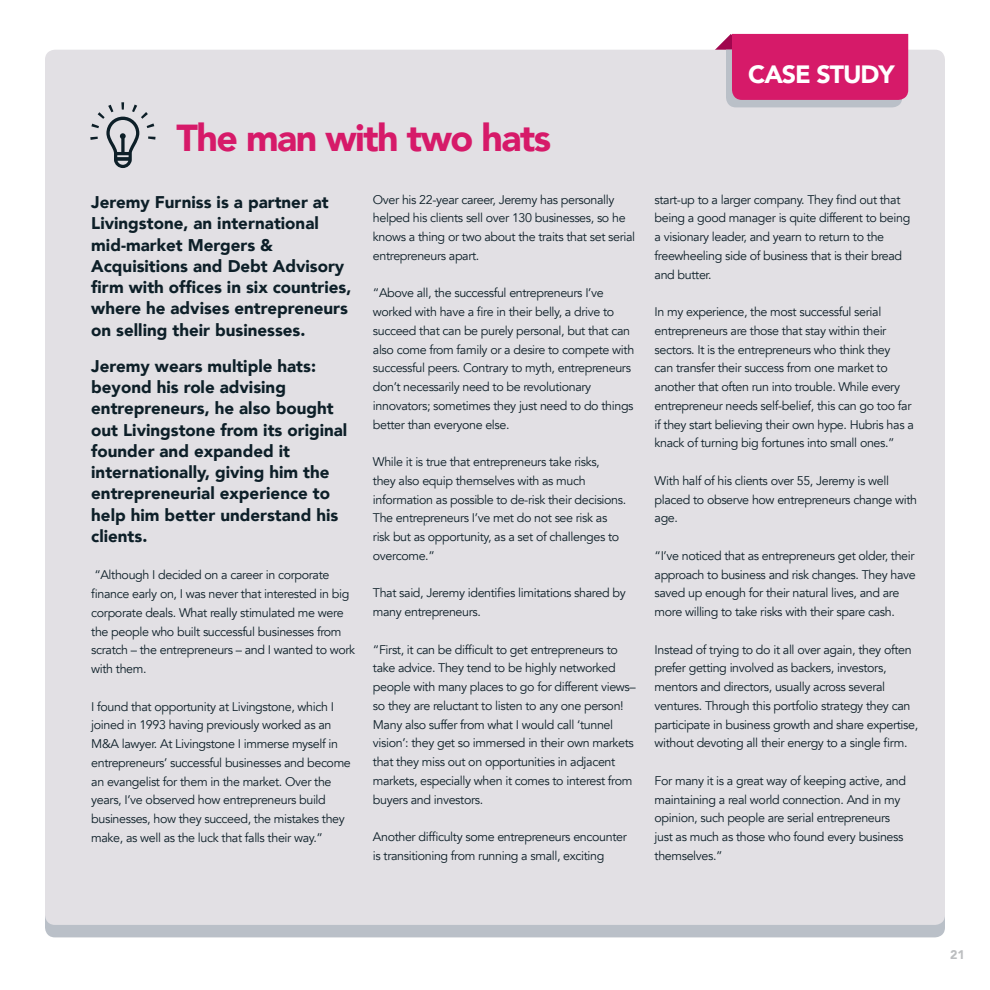
<style>
.page{position:relative;width:990px;height:990px;background:#fff}
.page>*{position:absolute;margin:0;border:0;box-sizing:border-box;transform-origin:0 0}
.t1{font:900 37.5px "Avenir";letter-spacing:-.04em;color:#d61a69}
.t2{font:900 25px "Avenir";letter-spacing:-.04em;color:#fff}
.t3{font:900 16.88px/21.2px "Avenir";color:#0d1f28}
.t4{font:12.5px/18.8px "Avenir";letter-spacing:-.03em;color:#0d1f28}
.t5{font:900 12.5px "Avenir";color:#bcbec0}
</style>
<div class="page">
<div style="left:45px;top:50px;width:900px;height:875px;background:#e2e0e4;border-radius:10px"></div>
<svg style="left:714px;top:34px;width:194px;height:74px;background:#d33b7c"></svg>
<svg style="left:90px;top:102px;width:66px;height:66px"></svg>
<h1 class="t1" style="left:176px;top:106px;width:376px">The man with two hats</h1>
<h3 class="t3" style="left:91px;top:191px;width:262px">Jeremy Furniss is a partner at<br>Livingstone, an international mid-market Mergers &amp;<br>Acquisitions and Debt Advisory firm with offices in six countries, where he advises entrepreneurs on selling their businesses.</h3>
<p class="t3" style="left:91px;top:355px;width:258px">Jeremy wears multiple hats: beyond his role advising entrepreneurs, he also bought out Livingstone from its original founder and expanded it internationally, giving him the entrepreneurial experience to help him better understand his clients.</p>
<p class="t4" style="left:91px;top:566px;width:266px">“Although I decided on a career in corporate finance early on, I was never that interested in big corporate deals. What really stimulated me were the people who built successful businesses from scratch – the entrepreneurs – and I wanted to work with them.</p>
<p class="t4" style="left:91px;top:697px;width:261px">I found that opportunity at Livingstone, which I joined in 1993 having previously worked as an M&amp;A lawyer. At Livingstone I immerse myself in entrepreneurs’ successful businesses and become an evangelist for them in the market. Over the years, I’ve observed how entrepreneurs build businesses, how they succeed, the mistakes they make, as well as the luck that falls their way.”</p>
<p class="t4" style="left:373px;top:190px;width:264px">Over his 22-year career, Jeremy has personally helped his clients sell over 130 businesses, so he knows a thing or two about the traits that set serial entrepreneurs apart.</p>
<p class="t4" style="left:373px;top:284px;width:263px">“Above all, the successful entrepreneurs I’ve worked with have a fire in their belly, a drive to succeed that can be purely personal, but that can also come from family or a desire to compete with successful peers. Contrary to myth, entrepreneurs don’t necessarily need to be revolutionary innovators; sometimes they just need to do things better than everyone else.</p>
<p class="t4" style="left:373px;top:453px;width:255px">While it is true that entrepreneurs take risks,<br>they also equip themselves with as much information as possible to de-risk their decisions.<br>The entrepreneurs I’ve met do not see risk as risk but as opportunity, as a set of challenges to overcome.”</p>
<p class="t4" style="left:373px;top:584px;width:254px">That said, Jeremy identifies limitations shared by many entrepreneurs.</p>
<p class="t4" style="left:373px;top:640px;width:264px">“First, it can be difficult to get entrepreneurs to take advice. They tend to be highly networked people with many places to go for different views– so they are reluctant to listen to any one person!<br>Many also suffer from what I would call ‘tunnel vision’: they get so immersed in their own markets that they miss out on opportunities in adjacent markets, especially when it comes to interest from buyers and investors.</p>
<p class="t4" style="left:373px;top:828px;width:255px">Another difficulty some entrepreneurs encounter is transitioning from running a small, exciting</p>
<h2 class="t2" style="left:748px;top:53px;width:148px">CASE STUDY</h2>
<p class="t4" style="left:655px;top:190px;width:257px">start-up to a larger company. They find out that being a good manager is quite different to being a visionary leader, and yearn to return to the freewheeling side of business that is their bread and butter.</p>
<p class="t4" style="left:655px;top:303px;width:261px">In my experience, the most successful serial entrepreneurs are those that stay within their sectors. It is the entrepreneurs who think they<br>can transfer their success from one market to another that often run into trouble. While every entrepreneur needs self-belief, this can go too far if they start believing their own hype. Hubris has a knack of turning big fortunes into small ones.”</p>
<p class="t4" style="left:655px;top:472px;width:264px">With half of his clients over 55, Jeremy is well placed to observe how entrepreneurs change with age.</p>
<p class="t4" style="left:655px;top:547px;width:263px">“I’ve noticed that as entrepreneurs get older, their approach to business and risk changes. They have saved up enough for their natural lives, and are more willing to take risks with their spare cash.</p>
<p class="t4" style="left:655px;top:640px;width:265px">Instead of trying to do it all over again, they often prefer getting involved as backers, investors, mentors and directors, usually across several ventures. Through this portfolio strategy they can participate in business growth and share expertise, without devoting all their energy to a single firm.</p>
<p class="t4" style="left:655px;top:772px;width:253px">For many it is a great way of keeping active, and maintaining a real world connection. And in my opinion, such people are serial entrepreneurs just as much as those who found every business themselves.”</p>
<p class="t5" style="left:950px;top:944px;width:16px">21</p>
</div>
